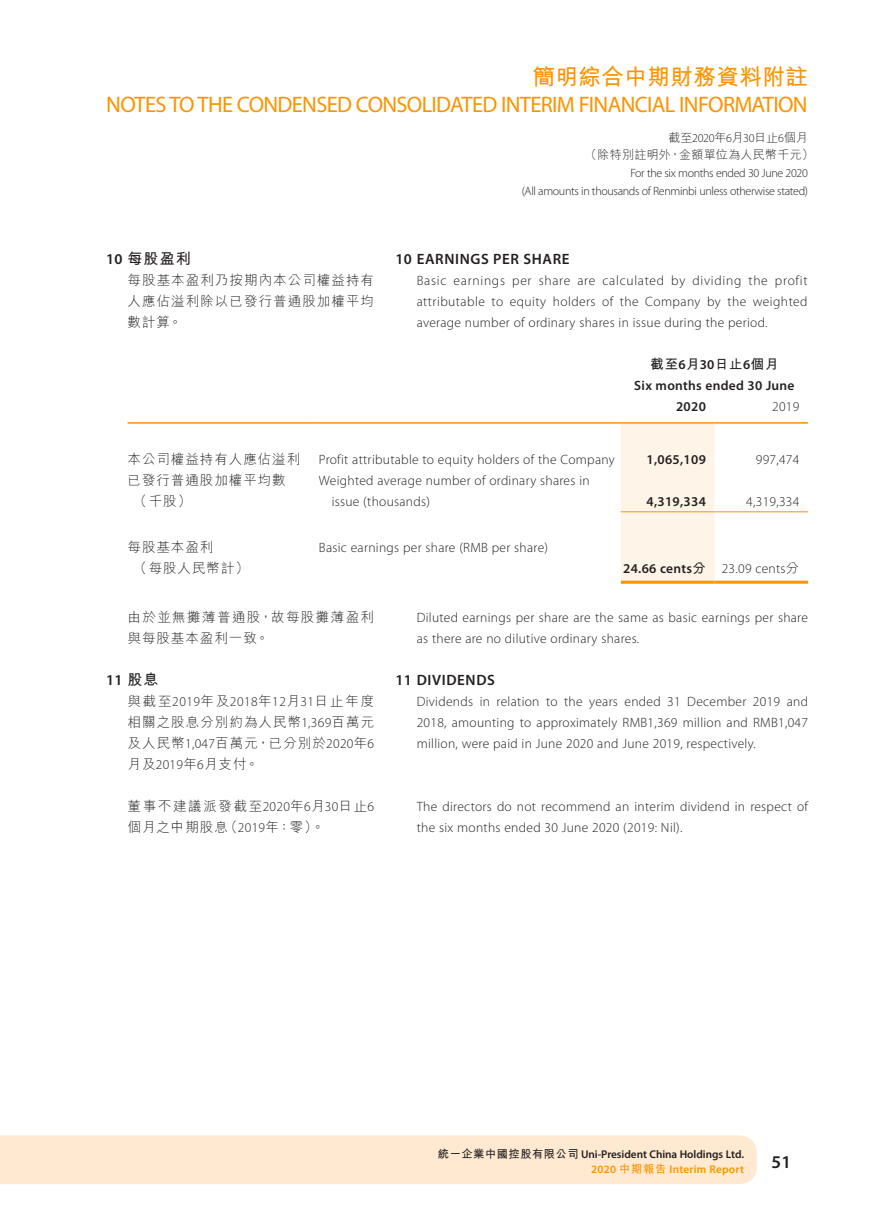
<style>
.page{position:relative;width:893px;height:1212px;background:#fff}
.page>*{position:absolute;margin:0;border:0;box-sizing:border-box;transform-origin:0 0}
.t1{font:22.5px "Myriad Pro";letter-spacing:-.03em;color:#fb9400}
.t2{font:700 22.5px "M Hei HK";letter-spacing:.02em;color:#fb9400}
.t3{font:600 18px "Myriad Pro";color:#231f20}
.t4{font:600 15px "Myriad Pro";letter-spacing:.04em;color:#231f20}
.t5{font:700 15px "M Hei HK";color:#231f20}
.t6{font:300 13.5px/21px "Myriad Pro";letter-spacing:.02em;color:#231f20}
.t7{font:300 13.5px/21px "M Hei HK";letter-spacing:.08em;color:#231f20;text-align:justify}
.t8{font:600 13.5px/21px "Myriad Pro";letter-spacing:.02em;color:#231f20}
.t9{font:300 13.5px/21px "M Hei HK";letter-spacing:.125em;color:#231f20}
.t10{font:300 13.5px/21px "M Hei HK";letter-spacing:.105em;color:#231f20}
.t11{font:700 13.5px "M Hei HK";color:#231f20}
.t12{font:300 12px/17.7px "Myriad Pro";letter-spacing:-.03em;color:#231f20;text-align:right}
.t13{font:300 12px/17.7px "M Hei HK";letter-spacing:.02em;color:#231f20}
.t14{font:600 11.25px/15px "Myriad Pro";letter-spacing:-.005em;color:#231f20;text-align:right}
.s1{font-family:"Myriad Pro"}
.s2{font-family:"Myriad Pro";font-weight:600}
.s3{font-family:"M Hei HK";font-weight:700}
.s4{font-weight:300}
.s5{font-family:"M Hei HK";font-weight:300}
.s6{font-family:"M Hei HK"}
.s7{color:#fb9400}
.s8{font-family:"M Hei HK";font-weight:700;color:#fb9400}
</style>
<div class="page">
<div style="left:1px;top:1135px;width:756px;height:49px;background:#ffe9d1"></div>
<hr style="left:0;top:1135px;width:1px;height:49px;background:#ffe9d1">
<div style="left:621px;top:424px;width:93px;height:157px;background:#fff4e8"></div>
<hr style="left:128px;top:422px;width:191px;height:2px;background:#fb9400">
<hr style="left:319px;top:422px;width:302px;height:2px;background:#fb9400">
<hr style="left:621px;top:422px;width:93px;height:2px;background:#fb9400">
<hr style="left:714px;top:422px;width:94px;height:2px;background:#fb9400">
<hr style="left:621px;top:511px;width:93px;height:1px;background:#fb9400">
<hr style="left:714px;top:511px;width:94px;height:1px;background:#fb9400">
<hr style="left:621px;top:581px;width:93px;height:3px;background:#fb9400">
<hr style="left:714px;top:581px;width:94px;height:3px;background:#fb9400">
<h1 class="t2" style="left:533px;top:60px;width:277px">簡明綜合中期財務資料附註</h1>
<h1 class="t1" style="left:106px;top:91px;width:703px">NOTES TO THE CONDENSED CONSOLIDATED INTERIM FINANCIAL INFORMATION</h1>
<p class="t13" style="left:585px;top:128px;width:231px;text-indent:84px">截至<span class="s1">2020</span>年<span class="s1">6</span>月<span class="s1">30</span>日止<span class="s1">6</span>個月（除特別註明外，金額單位為人民幣千元）</p>
<p class="t12" style="left:522px;top:164px;width:288px">For the six months ended 30 June 2020<br>(All amounts in thousands of Renminbi unless otherwise stated)</p>
<p class="t5" style="left:106px;top:248px;width:86px"><span class="s2">10</span> 每股盈利</p>
<p class="t7" style="left:128px;top:270px;width:248px">每股基本盈利乃按期內本公司權益持有人應佔溢利除以已發行普通股加權平均數計算。</p>
<p class="t4" style="left:395px;top:250px;width:176px">10 EARNINGS PER SHARE</p>
<p class="t6" style="left:417px;top:270px;width:392px;text-align:justify">Basic earnings per share are calculated by dividing the profit attributable to equity holders of the Company by the weighted average number of ordinary shares in issue during the period.</p>
<p class="t11" style="left:650px;top:354px;width:130px">截至<span class="s2">6</span>月<span class="s2">30</span>日止<span class="s2">6</span>個月</p>
<p class="t8" style="left:676px;top:375px;width:120px;text-indent:-42px">Six months ended 30 June<br>2020</p>
<p class="t6" style="left:772px;top:396px;width:29px">2019</p>
<p class="t7" style="left:128px;top:448px;width:174px">本公司權益持有人應佔溢利</p>
<p class="t6" style="left:319px;top:449px;width:297px">Profit attributable to equity holders of the Company</p>
<p class="t8" style="left:647px;top:449px;width:61px">1,065,109</p>
<p class="t6" style="left:756px;top:449px;width:45px">997,474</p>
<p class="t7" style="left:134px;top:469px;width:154px;text-indent:-6px">已發行普通股加權平均數（千股）</p>
<p class="t6" style="left:332px;top:470px;width:259px;text-indent:-13px">Weighted average number of ordinary shares in issue (thousands)</p>
<p class="t8" style="left:647px;top:491px;width:61px">4,319,334</p>
<p class="t6" style="left:746px;top:491px;width:55px">4,319,334</p>
<p class="t7" style="left:134px;top:537px;width:117px;text-indent:-6px">每股基本盈利<br>（每股人民幣計）</p>
<p class="t6" style="left:319px;top:537px;width:231px">Basic earnings per share (RMB per share)</p>
<p class="t8" style="left:623px;top:558px;width:178px">24.66 cents<span class="s3">分</span> <span class="s4">23.09 cents</span><span class="s5">分</span></p>
<p class="t6" style="left:417px;top:607px;width:393px">Diluted earnings per share are the same as basic earnings per share as there are no dilutive ordinary shares.</p>
<p class="t4" style="left:395px;top:671px;width:101px">11 DIVIDENDS</p>
<p class="t6" style="left:417px;top:691px;width:393px;text-align:justify">Dividends in relation to the years ended 31 December 2019 and 2018, amounting to approximately RMB1,369 million and RMB1,047 million, were paid in June 2020 and June 2019, respectively.</p>
<p class="t10" style="left:128px;top:607px;width:248px">由於並無攤薄普通股，故每股攤薄盈利與每股基本盈利一致。</p>
<p class="t4" style="left:106px;top:671px;width:54px">11 <span class="s3">股息</span></p>
<p class="t6" style="left:128px;top:691px;width:248px"><span class="s6">與截至</span>2019<span class="s6">年及</span>2018<span class="s6">年</span>12<span class="s6">月</span>31<span class="s6">日止年度</span></p>
<p class="t7" style="left:128px;top:712px;width:248px">相關之股息分別約為人民幣<span class="s1">1,369</span>百萬元及人民幣<span class="s1">1,047</span>百萬元，已分別於<span class="s1">2020</span>年<span class="s1">6</span>月及<span class="s1">2019</span>年<span class="s1">6</span>月支付。</p>
<p class="t9" style="left:128px;top:796px;width:248px">董事不建議派發截至<span class="s1">2020</span>年<span class="s1">6</span>月<span class="s1">30</span>日止<span class="s1">6</span>個月之中期股息（<span class="s1">2019</span>年：零）。</p>
<p class="t6" style="left:417px;top:796px;width:393px">The directors do not recommend an interim dividend in respect of the six months ended 30 June 2020 (2019: Nil).</p>
<p class="t14" style="left:438px;top:1146px;width:308px"><span class="s3">統一企業中國控股有限公司</span> Uni-President China Holdings Ltd.<br><span class="s7">2020</span> <span class="s8">中期報告</span> <span class="s7">Interim Report</span></p>
<h2 class="t3" style="left:772px;top:1150px;width:21px">51</h2>
</div>
